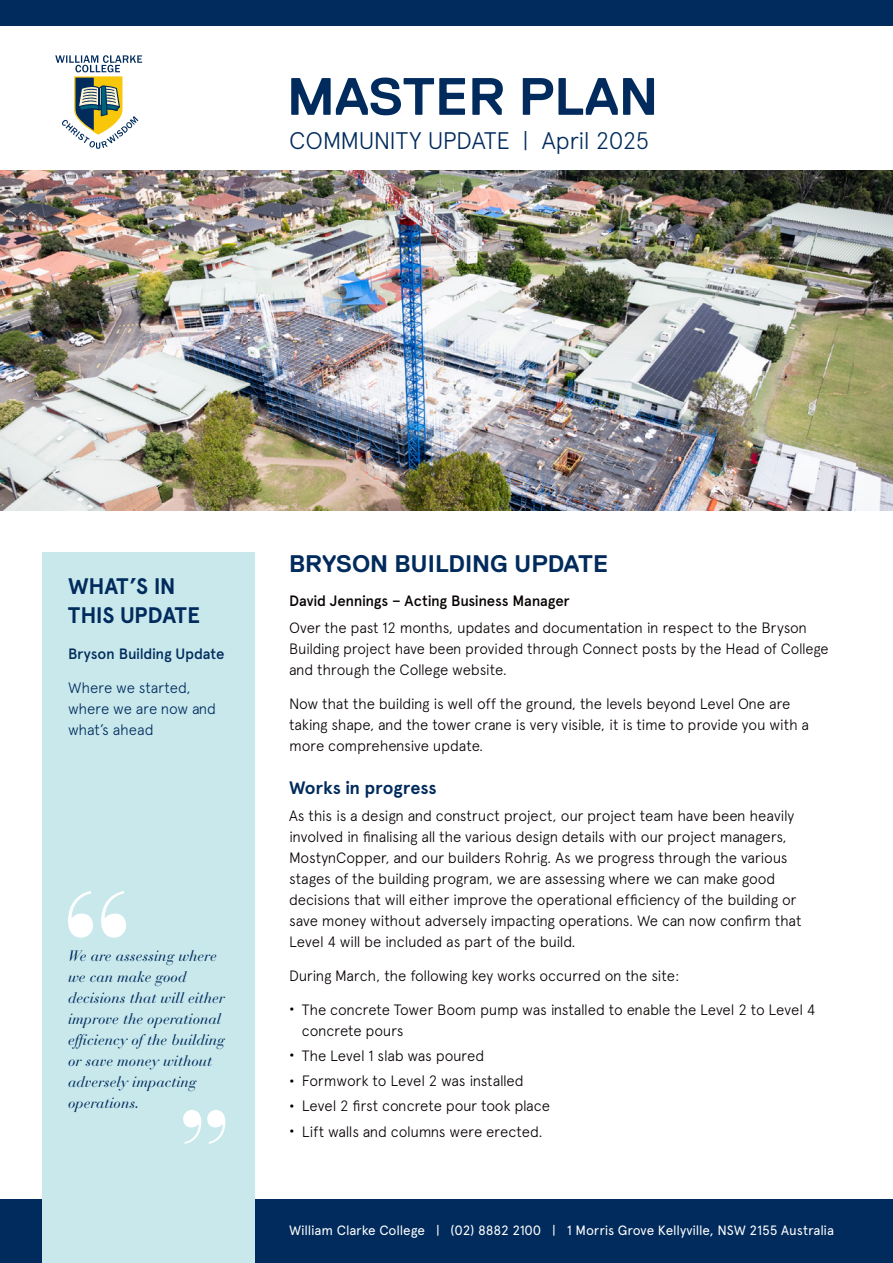
<style>
.page{position:relative;width:893px;height:1263px;background:#fff}
.page>*{position:absolute;margin:0;border:0;box-sizing:border-box;transform-origin:0 0}
.t1{font:700 52.5px "Replica";color:#002b5c}
.t2{font:300 24px "Apercu Pro";letter-spacing:-.02em;color:#002b5c}
.t3{font:700 24px "Replica";color:#002b5c}
.t4{font:700 22.5px/28.5px "Apercu Pro";letter-spacing:-.015em;color:#002b5c}
.t5{font:700 18px "Apercu Pro";letter-spacing:-.005em;color:#002b5c}
.t6{font:300 15px/21px "Apercu Pro";letter-spacing:-.015em;color:#070101}
.t7{font:italic 15px/21px "Bauer Bodoni Std";color:#002b5c}
.t8{font:300 15px/21px "Apercu Pro";letter-spacing:-.01em;color:#002b5c}
.t9{font:500 15px "Apercu Pro";letter-spacing:-.015em;color:#070101}
.t10{font:500 15px "Apercu Pro";letter-spacing:-.015em;color:#002b5c}
.t11{font:13.5px "Apercu Pro";letter-spacing:-.01em;color:#fff}
.s1{font-weight:500}
</style>
<div class="page">
<div style="left:0;top:1199px;width:893px;height:64px;background:#002b5c"></div>
<div style="left:43px;top:553px;width:212px;height:710px;background:#c8e8ec"></div>
<div style="left:0;top:0;width:893px;height:26px;background:#002b5c"></div>
<img style="left:0;top:170px;width:893px;height:340px">
<svg style="left:68px;top:891px;width:58px;height:47px"></svg>
<svg style="left:183px;top:1110px;width:42px;height:34px"></svg>
<svg style="left:55px;top:55px;width:87px;height:94px"></svg>
<h1 class="t1" style="left:287px;top:68px;width:373px">MASTER PLAN</h1>
<h2 class="t2" style="left:289px;top:122px;width:362px">COMMUNITY UPDATE | April 2025</h2>
<h3 class="t4" style="left:68px;top:572px;width:134px">WHAT’S IN<br>THIS UPDATE</h3>
<p class="t10" style="left:68px;top:642px;width:158px">Bryson Building Update</p>
<p class="t8" style="left:68px;top:676px;width:150px">Where we started, where we are now and what’s ahead</p>
<p class="t7" style="left:68px;top:946px;width:158px">We are assessing where we can make good decisions that will either improve the operational efficiency of the building or save money without adversely impacting operations.</p>
<h2 class="t3" style="left:289px;top:550px;width:320px">BRYSON BUILDING UPDATE</h2>
<p class="t9" style="left:289px;top:589px;width:282px">David Jennings – Acting Business Manager</p>
<p class="t6" style="left:289px;top:616px;width:541px">Over the past 12 months, updates and documentation in respect to the Bryson<br>Building project have been provided through Connect posts by the Head of College and through the College website.</p>
<p class="t6" style="left:289px;top:691px;width:522px">Now that the building is well off the ground, the levels beyond Level One are taking shape, and the tower crane is very visible, it is time to provide you with a more comprehensive update.</p>
<p class="t5" style="left:289px;top:774px;width:149px">Works in progress</p>
<p class="t6" style="left:289px;top:804px;width:514px">As this is a design and construct project, our project team have been heavily involved in finalising all the various design details with our project managers, MostynCopper, and our builders Rohrig. As we progress through the various stages of the building program, we are assessing where we can make good decisions that will either improve the operational efficiency of the building or save money without adversely impacting operations. We can now confirm that Level 4 will be included as part of the build.</p>
<p class="t6" style="left:289px;top:964px;width:392px">During March, the following key works occurred on the site:</p>
<p class="t6" style="left:302px;top:998px;width:515px;text-indent:-13px"><span class="s1">•</span> The concrete Tower Boom pump was installed to enable the Level 2 to Level 4 concrete pours</p>
<p class="t6" style="left:289px;top:1044px;width:197px"><span class="s1">•</span> The Level 1 slab was poured</p>
<p class="t6" style="left:289px;top:1069px;width:236px"><span class="s1">•</span> Formwork to Level 2 was installed</p>
<p class="t6" style="left:289px;top:1094px;width:262px"><span class="s1">•</span> Level 2 first concrete pour took place</p>
<p class="t6" style="left:289px;top:1119px;width:255px"><span class="s1">•</span> Lift walls and columns were erected.</p>
<p class="t11" style="left:289px;top:1220px;width:546px">William Clarke College | (02) 8882 2100 | 1 Morris Grove Kellyville, NSW 2155 Australia</p>
</div>
